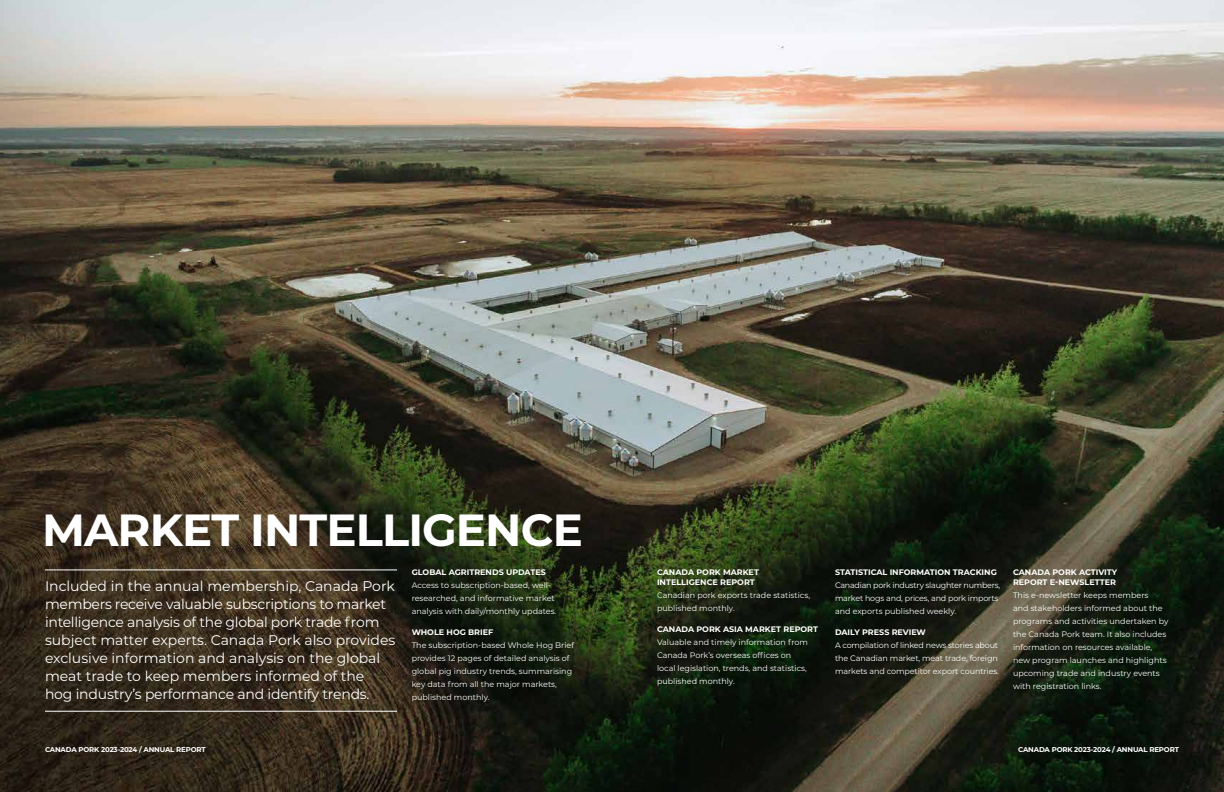
<style>
.page{position:relative;width:1224px;height:792px;background:#fff}
.page>*{position:absolute;margin:0;border:0;box-sizing:border-box;transform-origin:0 0}
.t1{font:700 45px "Montserrat";letter-spacing:-.02em;color:#fff}
.t2{font:14px/18px "Montserrat";letter-spacing:-.01em;color:#fff}
.t3{font:8px/13px "Montserrat";color:#fff}
.t4{font:700 8px/10px "Montserrat";color:#fff}
.t5{font:8px/13px "Montserrat";letter-spacing:-.02em;color:#fff}
.t6{font:700 7px "Montserrat";letter-spacing:-.02em;color:#fff}
</style>
<div class="page">
<img style="left:0;top:0;width:1224px;height:792px">
<hr style="left:45px;top:570px;width:352px;height:1px;background:#fff">
<hr style="left:45px;top:711px;width:352px;height:1px;background:#fff">
<h1 class="t1" style="left:42px;top:498px;width:543px">MARKET INTELLIGENCE</h1>
<p class="t4" style="left:412px;top:567px;width:136px">GLOBAL AGRITRENDS UPDATES</p>
<p class="t3" style="left:412px;top:579px;width:146px">Access to subscription-based, well&shy;researched, and informative market analysis with daily/monthly updates.</p>
<p class="t4" style="left:412px;top:627px;width:83px">WHOLE HOG BRIEF</p>
<p class="t3" style="left:412px;top:639px;width:164px">The subscription-based Whole Hog Brief provides 12 pages of detailed analysis of global pig industry trends, summarising key data from all the major markets, published monthly.</p>
<p class="t2" style="left:45px;top:577px;width:352px">Included in the annual membership, Canada Pork members receive valuable subscriptions to market intelligence analysis of the global pork trade from subject matter experts. Canada Pork also provides exclusive information and analysis on the global meat trade to keep members informed of the<br>hog industry’s performance and identify trends.</p>
<p class="t4" style="left:657px;top:567px;width:103px">CANADA PORK MARKET<br>INTELLIGENCE REPORT</p>
<p class="t3" style="left:657px;top:589px;width:155px">Canadian pork exports trade statistics, published monthly.</p>
<p class="t4" style="left:657px;top:624px;width:163px">CANADA PORK ASIA MARKET REPORT</p>
<p class="t3" style="left:657px;top:636px;width:153px">Valuable and timely information from Canada Pork’s overseas offices on local legislation, trends, and statistics, published monthly.</p>
<p class="t4" style="left:835px;top:567px;width:163px">STATISTICAL INFORMATION TRACKING</p>
<p class="t5" style="left:835px;top:579px;width:167px">Canadian pork industry slaughter numbers, market hogs and, prices, and pork imports and exports published weekly.</p>
<p class="t4" style="left:835px;top:627px;width:92px">DAILY PRESS REVIEW</p>
<p class="t3" style="left:835px;top:639px;width:165px">A compilation of linked news stories about the Canadian market, meat trade, foreign markets and competitor export countries.</p>
<p class="t4" style="left:1013px;top:567px;width:106px">CANADA PORK ACTIVITY<br>REPORT E-NEWSLETTER</p>
<p class="t3" style="left:1013px;top:589px;width:157px">This e-newsletter keeps members<br>and stakeholders informed about the programs and activities undertaken by the Canada Pork team. It also includes information on resources available, new program launches and highlights upcoming trade and industry events with registration links.</p>
<p class="t6" style="left:45px;top:744px;width:162px">CANADA PORK 2023-2024 / ANNUAL REPORT</p>
<p class="t6" style="left:1018px;top:744px;width:162px">CANADA PORK 2023-2024 / ANNUAL REPORT</p>
</div>
